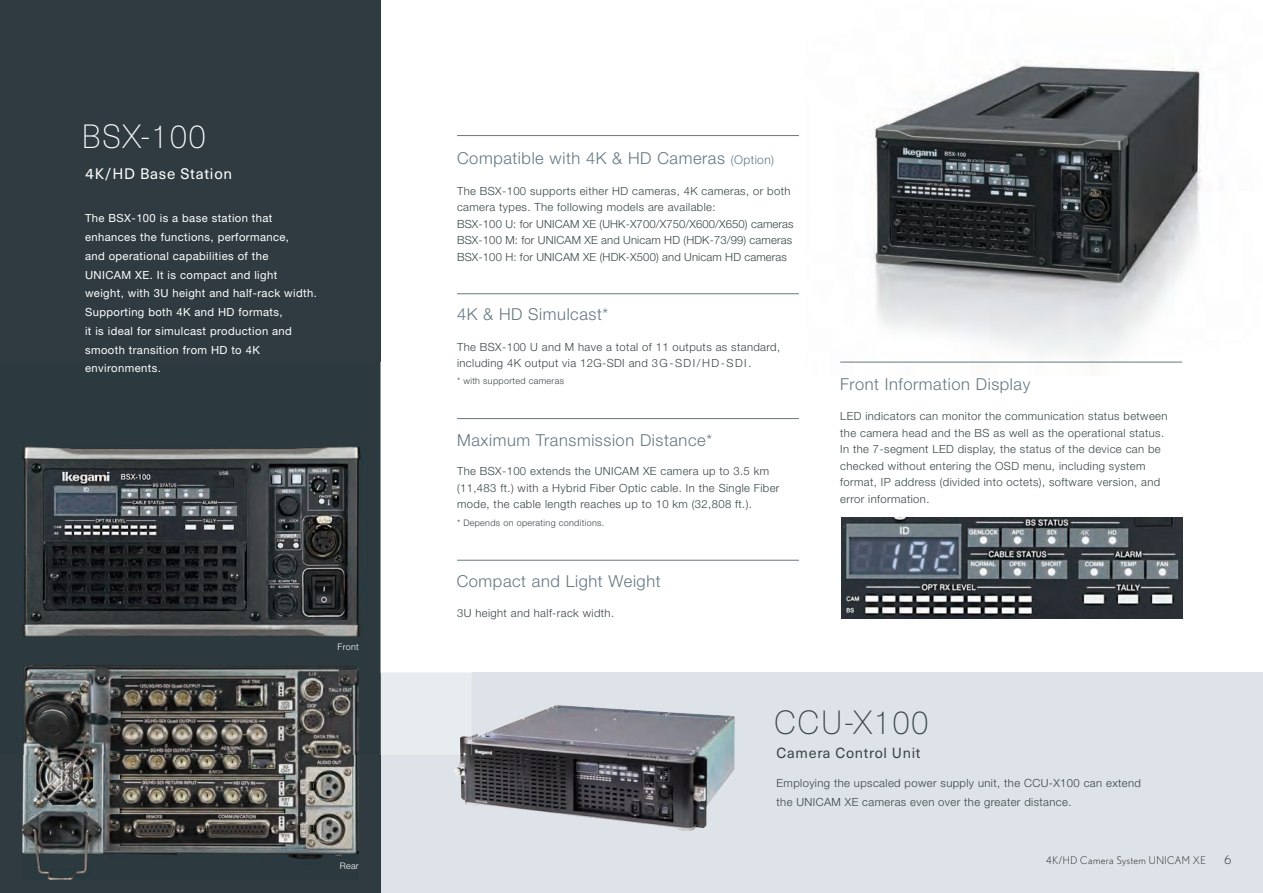
<style>
.page{position:relative;width:1263px;height:893px;background:#fff}
.page>*{position:absolute;margin:0;border:0;box-sizing:border-box;transform-origin:0 0}
.t1{font:100 33px "Neue Haas Unica W1 G";letter-spacing:.035em;color:#384546}
.t2{font:100 33px "Neue Haas Unica W1 G";letter-spacing:.035em;color:#fff}
.t3{font:300 16.5px "Helvetica Neue LT Pro";letter-spacing:.035em;color:#647882}
.t4{font:15px "Neue Haas Unica W1 G";letter-spacing:.05em;color:#fff}
.t5{font:14.4px "Neue Haas Unica W1 G";letter-spacing:.05em;color:#384546}
.t6{font:300 12px "Nobel";color:#231f20}
.t7{font:300 11.25px/16.5px "Helvetica Neue LT Pro";letter-spacing:.035em;color:#384546}
.t8{font:11.25px/18.8px "Helvetica Neue LT Pro";letter-spacing:.035em;color:#fff}
.t9{font:300 11.25px/16.5px "Helvetica Neue LT Pro";letter-spacing:.015em;color:#384546}
.t10{font:300 10.5px "Nobel";letter-spacing:.04em;color:#231f20}
.t11{font:300 9px "Helvetica Neue LT Pro";letter-spacing:.035em;color:#384546}
.t12{font:300 9px "Helvetica Neue LT Pro";letter-spacing:.035em;color:#fff}
.s1{font-size:12px}
</style>
<div class="page">
<div style="left:380px;top:672px;width:883px;height:221px;background:#dde3e8"></div>
<img style="left:840px;top:62px;width:362px;height:301px">
<hr style="left:840px;top:362px;width:342px;height:1px;background:#647882">
<div style="left:0;top:0;width:380px;height:893px;background:#2f3b40"></div>
<img style="left:23px;top:755px;width:335px;height:125px">
<img style="left:842px;top:517px;width:340px;height:101px">
<img style="left:454px;top:705px;width:281px;height:126px">
<img style="left:22px;top:362px;width:450px;height:393px">
<img style="left:460px;top:736px;width:12px;height:19px">
<hr style="left:457px;top:135px;width:342px;height:1px;background:#647882">
<hr style="left:457px;top:293px;width:342px;height:1px;background:#647882">
<hr style="left:457px;top:560px;width:342px;height:1px;background:#647882">
<hr style="left:457px;top:418px;width:342px;height:1px;background:#647882">
<h1 class="t2" style="left:81px;top:113px;width:126px">BSX-100</h1>
<h3 class="t4" style="left:86px;top:163px;width:148px">4K/HD Base Station</h3>
<p class="t8" style="left:85px;top:209px;width:233px">The BSX-100 is a base station that enhances the functions, performance,<br>and operational capabilities of the UNICAM XE. It is compact and light weight, with 3U height and half-rack width.<br>Supporting both 4K and HD formats,<br>it is ideal for simulcast production and smooth transition from HD to 4K environments.</p>
<p class="t12" style="left:338px;top:641px;width:23px">Front</p>
<p class="t12" style="left:340px;top:860px;width:21px">Rear</p>
<h2 class="t3" style="left:457px;top:148px;width:319px">Compatible with 4K &amp; HD Cameras <span class="s1">(Option)</span></h2>
<p class="t9" style="left:457px;top:182px;width:338px">The BSX-100 supports either HD cameras, 4K cameras, or both camera types. The following models are available:<br>BSX-100 U: for UNICAM XE (UHK-X700/X750/X600/X650) cameras BSX-100 M: for UNICAM XE and Unicam HD (HDK-73/99) cameras BSX-100 H: for UNICAM XE (HDK-X500) and Unicam HD cameras</p>
<h2 class="t3" style="left:457px;top:304px;width:153px">4K &amp; HD Simulcast*</h2>
<p class="t7" style="left:457px;top:338px;width:325px">The BSX-100 U and M have a total of 11 outputs as standard, including 4K output via 12G-SDI and 3G-SDI/HD-SDI.</p>
<p class="t11" style="left:457px;top:375px;width:108px">* with supported cameras</p>
<h2 class="t3" style="left:457px;top:430px;width:257px">Maximum Transmission Distance*</h2>
<p class="t7" style="left:457px;top:463px;width:324px">The BSX-100 extends the UNICAM XE camera up to 3.5 km (11,483 ft.) with a Hybrid Fiber Optic cable. In the Single Fiber mode, the cable length reaches up to 10 km (32,808 ft.).</p>
<p class="t11" style="left:457px;top:517px;width:149px">* Depends on operating conditions.</p>
<h2 class="t3" style="left:457px;top:571px;width:205px">Compact and Light Weight</h2>
<p class="t7" style="left:457px;top:605px;width:159px">3U height and half-rack width.</p>
<h2 class="t3" style="left:840px;top:374px;width:192px">Front Information Display</h2>
<p class="t7" style="left:840px;top:408px;width:329px">LED indicators can monitor the communication status between the camera head and the BS as well as the operational status.<br>In the 7-segment LED display, the status of the device can be checked without entering the OSD menu, including system format, IP address (divided into octets), software version, and error information.</p>
<h1 class="t1" style="left:774px;top:699px;width:156px">CCU-X100</h1>
<p class="t5" style="left:776px;top:743px;width:146px">Camera Control Unit</p>
<p class="t7" style="left:776px;top:773px;width:366px;line-height:18.8px">Employing the upscaled power supply unit, the CCU-X100 can extend the UNICAM XE cameras even over the greater distance.</p>
<p class="t10" style="left:1046px;top:854px;width:161px">4K/HD Camera System UNICAM XE</p>
<p class="t6" style="left:1224px;top:853px;width:8px">6</p>
</div>
